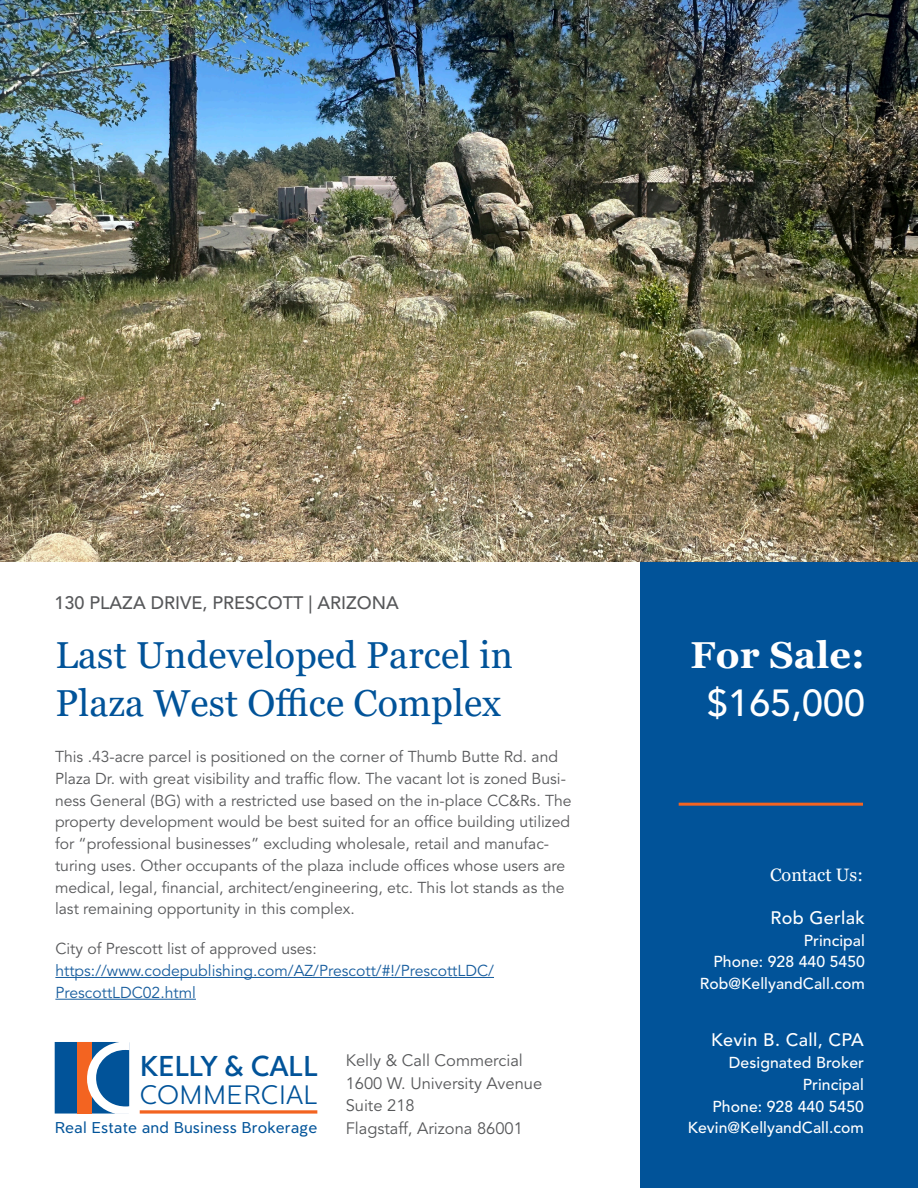
<style>
.page{position:relative;width:918px;height:1188px;background:#fff}
.page>*{position:absolute;margin:0;border:0;box-sizing:border-box;transform-origin:0 0}
.Contact_Info{font:37.5px "Georgia";letter-spacing:.005em;color:#015399}
.Contact_Info-2{font:700 37.5px "Georgia";letter-spacing:.005em;color:#fff}
.Contact_Info-3{font:500 37.5px "Avenir LT Pro";letter-spacing:.005em;color:#fff}
.t1{font:500 30px "Clarika Geometric";letter-spacing:-.005em;color:#015399}
.t2{font:300 27.9px "Clarika Grotesque";letter-spacing:.02em;color:#015399}
.Address{font:500 18px "Avenir LT Pro";color:#57585a}
.third_title{font:500 18px "Avenir LT Pro";letter-spacing:.02em;color:#fff}
.t3{font:18px "Georgia";color:#fff}
.Colliers_Office_Addr{font:16.5px "Avenir LT Pro";color:#57585a}
.t4{font:16.35px "Clarika Grotesque";letter-spacing:.01em;color:#015399}
.t5{font:15.75px/21.8px "Avenir LT Pro";color:#57585a}
.Contact_Info_copy{font:500 15.75px "Avenir LT Pro";letter-spacing:.005em;color:#fff}
.t6{font:15.75px/21.8px "Avenir LT Pro";color:#175d9e}
.s1{font-family:"Clarika Grotesque"}
</style>
<div class="page">
<div style="left:640px;top:527px;width:278px;height:661px;background:#015399"></div>
<svg style="left:140px;top:1110px;width:177px;height:4px"></svg>
<svg style="left:55px;top:1042px;width:74px;height:72px"></svg>
<img style="left:0;top:0;width:918px;height:562px">
<hr style="left:679px;top:803px;width:184px;height:3px;background:#f36421">
<hr style="left:55px;top:977px;width:439px;height:1px;background:#175d9e">
<hr style="left:55px;top:999px;width:141px;height:1px;background:#175d9e">
<p class="Address" style="left:55px;top:592px;width:346px">130 PLAZA DRIVE, PRESCOTT | ARIZONA</p>
<p class="Contact_Info" style="left:55px;top:633px;width:459px">Last Undeveloped Parcel in</p>
<p class="Contact_Info" style="left:55px;top:681px;width:447px">Plaza West Office Complex</p>
<p class="t5" style="left:55px;top:746px;width:518px">This .43-acre parcel is positioned on the corner of Thumb Butte Rd. and Plaza Dr. with great visibility and traffic flow. The vacant lot is zoned Busi&shy;ness General (BG) with a restricted use based on the in-place CC&amp;Rs. The property development would be best suited for an office building utilized for “professional businesses” excluding wholesale, retail and manufac&shy;turing uses. Other occupants of the plaza include offices whose users are medical, legal, financial, architect/engineering, etc. This lot stands as the last remaining opportunity in this complex.</p>
<p class="t5" style="left:55px;top:938px;width:263px">City of Prescott list of approved uses:</p>
<p class="t6" style="left:55px;top:960px;width:440px">https://www.codepublishing.com/AZ/Prescott/#!/PrescottLDC/<br>PrescottLDC02.html</p>
<p class="Contact_Info-2" style="left:691px;top:631px;width:176px">For Sale:</p>
<p class="Contact_Info-3" style="left:707px;top:681px;width:159px">$165,000</p>
<h2 class="t3" style="left:770px;top:864px;width:94px">Contact Us:</h2>
<p class="third_title" style="left:770px;top:907px;width:96px">Rob Gerlak</p>
<p class="Contact_Info_copy" style="left:804px;top:931px;width:63px">Principal</p>
<p class="Contact_Info_copy" style="left:714px;top:953px;width:153px">Phone: 928 440 5450</p>
<p class="Contact_Info_copy" style="left:700px;top:974px;width:167px">Rob@KellyandCall.com</p>
<p class="third_title" style="left:711px;top:1029px;width:154px">Kevin B. Call, CPA</p>
<p class="Contact_Info_copy" style="left:729px;top:1053px;width:137px">Designated Broker</p>
<p class="Contact_Info_copy" style="left:803px;top:1075px;width:63px">Principal</p>
<p class="Contact_Info_copy" style="left:713px;top:1097px;width:153px">Phone: 928 440 5450</p>
<p class="Colliers_Office_Addr" style="left:346px;top:1051px;width:179px">Kelly &amp; Call Commercial</p>
<p class="Colliers_Office_Addr" style="left:346px;top:1073px;width:198px">1600 W. University Avenue</p>
<p class="Colliers_Office_Addr" style="left:346px;top:1096px;width:71px">Suite 218</p>
<p class="Colliers_Office_Addr" style="left:346px;top:1118px;width:179px">Flagstaff, Arizona 86001</p>
<p class="t1" style="left:140px;top:1046px;width:179px">KELLY <span class="s1">&amp;</span> CALL</p>
<p class="t2" style="left:140px;top:1076px;width:179px">COMMERCIAL</p>
<p class="t4" style="left:55px;top:1117px;width:264px">Real Estate and Business Brokerage</p>
<p class="Contact_Info_copy" style="left:688px;top:1119px;width:178px">Kevin@KellyandCall.com</p>
</div>
